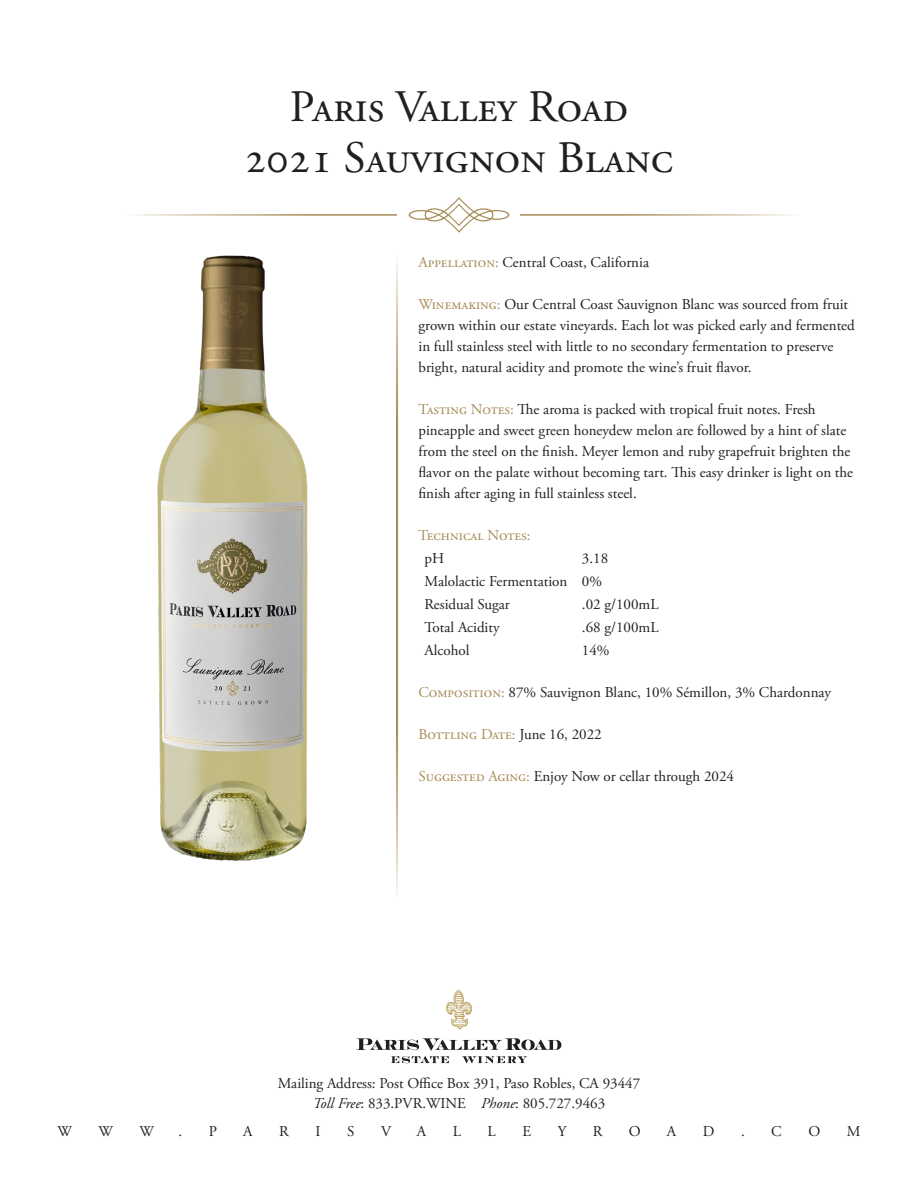
<style>
.page{position:relative;width:918px;height:1188px;background:#fff}
.page>*{position:absolute;margin:0;border:0;box-sizing:border-box;transform-origin:0 0}
.t1{font:45px "Adobe Garamond Pro";color:#231f20}
.t2{font:15px/21px "Adobe Garamond Pro";color:#231f20}
.t3{font:15px "Adobe Garamond Pro";color:#a78c57}
.s1{color:#a78c57}
.s2{color:#231f20}
.s3{font-style:italic}
</style>
<div class="page">
<svg style="left:409px;top:197px;width:100px;height:36px"></svg>
<svg style="left:357px;top:1038px;width:204px;height:25px"></svg>
<svg style="left:446px;top:990px;width:26px;height:39px"></svg>
<img style="left:158px;top:255px;width:150px;height:606px">
<p class="t1" style="left:290px;top:79px;width:340px">Paris Valley Road</p>
<p class="t1" style="left:245px;top:130px;width:430px">2021 Sauvignon Blanc</p>
<p class="t2" style="left:418px;top:253px;width:232px"><span class="s1">Appellation:</span> Central Coast, California</p>
<p class="t2" style="left:418px;top:295px;width:438px"><span class="s1">Winemaking:</span> Our Central Coast Sauvignon Blanc was sourced from fruit grown within our estate vineyards. Each lot was picked early and fermented in full stainless steel with little to no secondary fermentation to preserve bright, natural acidity and promote the wine’s fruit flavor.</p>
<p class="t2" style="left:418px;top:400px;width:436px"><span class="s1">Tasting Notes:</span> The aroma is packed with tropical fruit notes. Fresh pineapple and sweet green honeydew melon are followed by a hint of slate from the steel on the finish. Meyer lemon and ruby grapefruit brighten the flavor on the palate without becoming tart. This easy drinker is light on the finish after aging in full stainless steel.</p>
<p class="t3" style="left:418px;top:527px;width:114px">Technical Notes:</p>
<p class="t2" style="left:424px;top:549px;width:21px">pH</p>
<p class="t2" style="left:582px;top:549px;width:28px">3.18</p>
<p class="t2" style="left:424px;top:571px;width:144px">Malolactic Fermentation</p>
<p class="t2" style="left:582px;top:571px;width:22px">0%</p>
<p class="t2" style="left:424px;top:594px;width:87px">Residual Sugar</p>
<p class="t2" style="left:582px;top:594px;width:78px">.02 g/100mL</p>
<p class="t2" style="left:424px;top:617px;width:77px">Total Acidity</p>
<p class="t2" style="left:582px;top:617px;width:78px">.68 g/100mL</p>
<p class="t2" style="left:424px;top:640px;width:47px">Alcohol</p>
<p class="t2" style="left:582px;top:640px;width:29px">14%</p>
<p class="t2" style="left:418px;top:682px;width:414px"><span class="s1">Composition:</span> 87% Sauvignon Blanc, 10% Sémillon, 3% Chardonnay</p>
<p class="t3" style="left:418px;top:725px;width:185px">Bottling Date: <span class="s2">June 16, 2022</span></p>
<p class="t2" style="left:418px;top:766px;width:317px"><span class="s1">Suggested Aging:</span> Enjoy Now or cellar through 2024</p>
<p class="t2" style="left:278px;top:1074px;width:364px;line-height:19.5px;text-align:center">Mailing Address: Post Office Box 391, Paso Robles, CA 93447<br><span class="s3">Toll Free</span>: 833.PVR.WINE <span class="s3">Phone</span>: 805.727.9463</p>
<p class="t2" style="left:57px;top:1121px;width:16px">W</p>
<p class="t2" style="left:99px;top:1121px;width:16px">W</p>
<p class="t2" style="left:140px;top:1121px;width:16px">W</p>
<p class="t2" style="left:179px;top:1121px;width:5px">.</p>
<p class="t2" style="left:209px;top:1121px;width:10px">P</p>
<p class="t2" style="left:243px;top:1121px;width:11px">A</p>
<p class="t2" style="left:279px;top:1121px;width:11px">R</p>
<p class="t2" style="left:315px;top:1121px;width:7px">I</p>
<p class="t2" style="left:347px;top:1121px;width:9px">S</p>
<p class="t2" style="left:381px;top:1121px;width:12px">V</p>
<p class="t2" style="left:417px;top:1121px;width:11px">A</p>
<p class="t2" style="left:453px;top:1121px;width:10px">L</p>
<p class="t2" style="left:488px;top:1121px;width:10px">L</p>
<p class="t2" style="left:523px;top:1121px;width:10px">E</p>
<p class="t2" style="left:558px;top:1121px;width:10px">Y</p>
<p class="t2" style="left:593px;top:1121px;width:11px">R</p>
<p class="t2" style="left:629px;top:1121px;width:13px">O</p>
<p class="t2" style="left:667px;top:1121px;width:11px">A</p>
<p class="t2" style="left:703px;top:1121px;width:13px">D</p>
<p class="t2" style="left:741px;top:1121px;width:5px">.</p>
<p class="t2" style="left:771px;top:1121px;width:12px">C</p>
<p class="t2" style="left:808px;top:1121px;width:13px">O</p>
<p class="t2" style="left:847px;top:1121px;width:15px">M</p>
</div>
